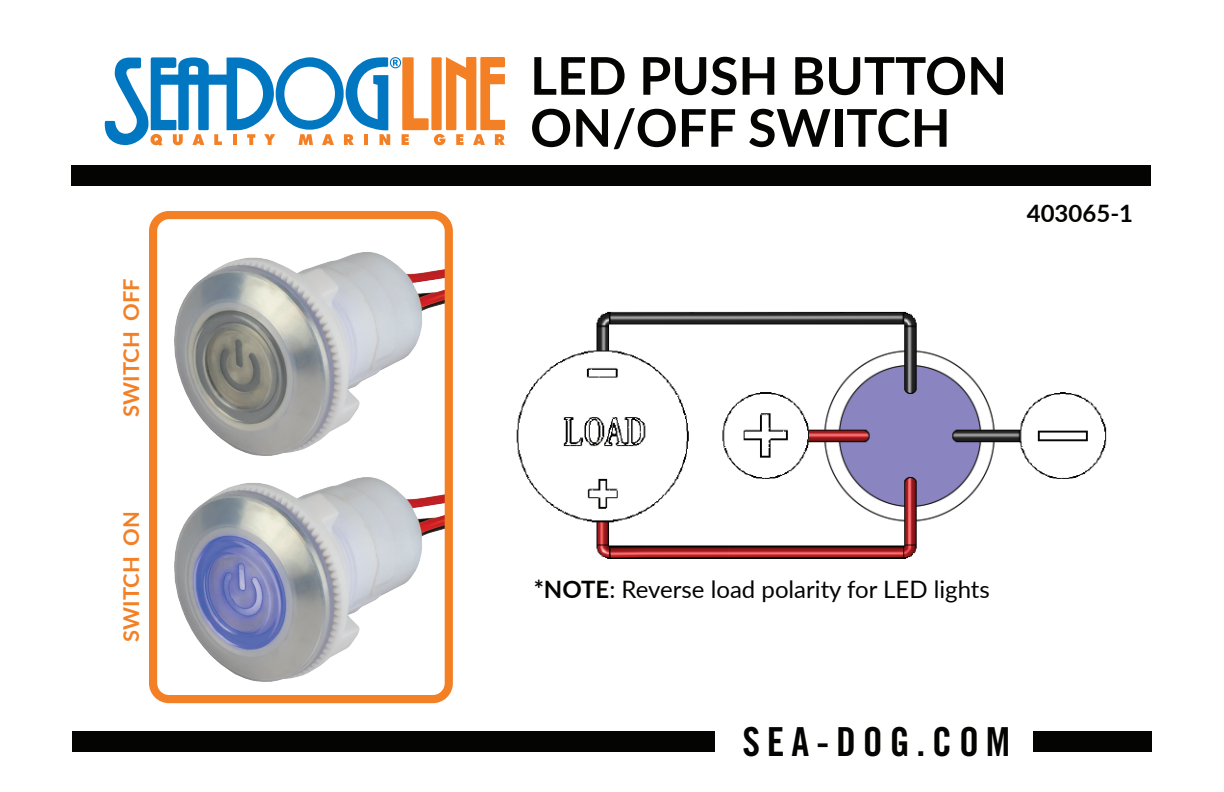
<style>
.page{position:relative;width:1224px;height:792px;background:#fff}
.page>*{position:absolute;margin:0;border:0;box-sizing:border-box;transform-origin:0 0}
.t1{font:700 52px/52px "Lato";color:#040503}
.t2{font:40px "Trade Gothic LT Std Bd Cn 20";letter-spacing:.17em;color:#040503}
.t3{font:24px "Lato";color:#040503}
.t4{font:700 24px "Lato";color:#040503}
.t5{font:700 21.8px "Lato";color:#f48026}
.s1{font-weight:700}
</style>
<div class="page">
<img style="left:175px;top:252px;width:269px;height:429px">
<div style="left:149px;top:211px;width:304px;height:492px;border:8px solid #f48026;border-radius:16px"></div>
<svg style="left:105px;top:57px;width:400px;height:89px"></svg>
<div style="left:71px;top:166px;width:1080px;height:20px;background:#040503"></div>
<div style="left:1034px;top:731px;width:118px;height:20px;background:#040503"></div>
<div style="left:72px;top:731px;width:643px;height:20px;background:#040503"></div>
<img style="left:516px;top:311px;width:591px;height:248px">
<p class="t5" style="left:115px;top:417px;width:140px;rotate:-90deg">SWITCH OFF</p>
<p class="t5" style="left:115px;top:642px;width:132px;rotate:-90deg">SWITCH ON</p>
<h1 class="t1" style="left:530px;top:48px;width:478px">LED PUSH BUTTON<br>ON/OFF SWITCH</h1>
<p class="t4" style="left:1027px;top:196px;width:108px">403065-1</p>
<p class="t3" style="left:534px;top:572px;width:458px"><span class="s1">*NOTE</span>: Reverse load polarity for LED lights</p>
<h2 class="t2" style="left:742px;top:717px;width:269px">SEA-DOG.COM</h2>
</div>
